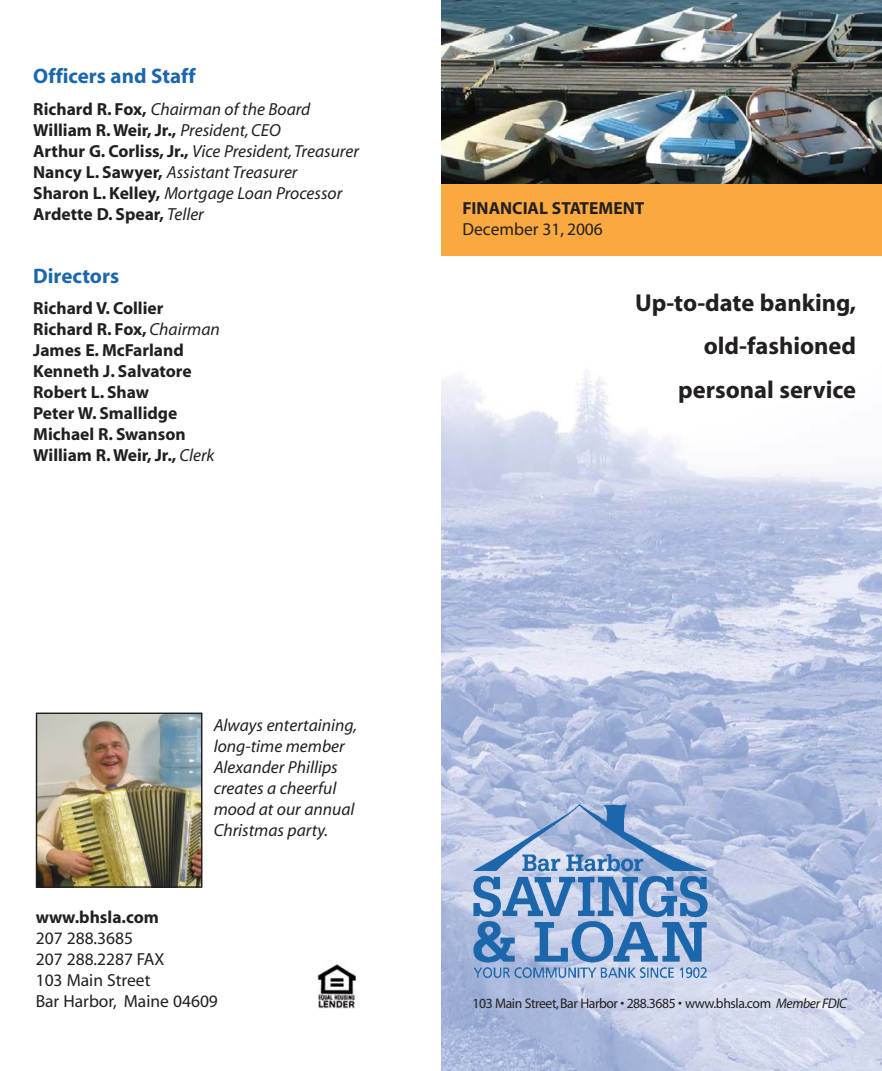
<style>
.page{position:relative;width:882px;height:1071px;background:#fff}
.page>*{position:absolute;margin:0;border:0;box-sizing:border-box;transform-origin:0 0}
.t1{font:700 24.5px/43.8px "Myriad";color:#231f20;text-align:right}
.t2{font:700 21px "Myriad";color:#1c67ab}
.t3{font:italic 17.5px/21px "Myriad";color:#231f20}
.t4{font:700 17.5px/21px "Myriad";color:#231f20}
.t5{font:17.5px/21px "Myriad";color:#231f20}
.t6{font:14px "Myriad";letter-spacing:-.03em;color:#231f20}
.s1{font-weight:700;font-style:normal}
.s2{font-weight:400;font-style:italic}
.s3{font-style:italic}
</style>
<div class="page">
<img style="left:38px;top:715px;width:162px;height:171px">
<div style="left:36px;top:713px;width:166px;height:175px;border:1px solid #231f20"></div>
<img style="left:317px;top:964px;width:39px;height:45px">
<img style="left:441px;top:0;width:441px;height:184px">
<img style="left:441px;top:255px;width:441px;height:816px">
<img style="left:466px;top:795px;width:249px;height:191px">
<div style="left:441px;top:184px;width:441px;height:71px;background:#faa940"></div>
<p class="t2" style="left:33px;top:68px;width:164px">Officers and Staff</p>
<p class="t3" style="left:33px;top:100px;width:327px"><span class="s1">Richard R. Fox,</span> Chairman of the Board <span class="s1">William R. Weir, Jr.,</span> President, CEO<br><span class="s1">Arthur G. Corliss, Jr.,</span> Vice President,Treasurer <span class="s1">Nancy L. Sawyer,</span> Assistant Treasurer<br><span class="s1">Sharon L. Kelley,</span> Mortgage Loan Processor <span class="s1">Ardette D. Spear,</span> Teller</p>
<p class="t2" style="left:33px;top:268px;width:87px">Directors</p>
<p class="t4" style="left:33px;top:299px;width:188px">Richard V. Collier<br>Richard R. Fox, <span class="s2">Chairman<br></span>James E. McFarland<br>Kenneth J. Salvatore<br>Robert L. Shaw<br>Peter W. Smallidge<br>Michael R. Swanson<br>William R. Weir, Jr., <span class="s2">Clerk</span></p>
<p class="t3" style="left:214px;top:716px;width:145px">Always entertaining, long-time member<br>Alexander Phillips creates a cheerful mood at our annual<br>Christmas party.</p>
<p class="t4" style="left:36px;top:908px;width:125px">www.bhsla.com</p>
<p class="t5" style="left:36px;top:929px;width:184px">207 288.3685<br>207 288.2287 FAX<br>103 Main Street<br>Bar Harbor, Maine 04609</p>
<p class="t4" style="left:462px;top:199px;width:183px">FINANCIAL STATEMENT</p>
<p class="t5" style="left:462px;top:220px;width:142px">December 31, 2006</p>
<h1 class="t1" style="left:635px;top:282px;width:223px">Up-to-date banking, old-fashioned personal service</h1>
<p class="t6" style="left:472px;top:998px;width:376px">103 Main Street,Bar Harbor • 288.3685 • www.bhsla.com <span class="s3">Member FDIC</span></p>
</div>
